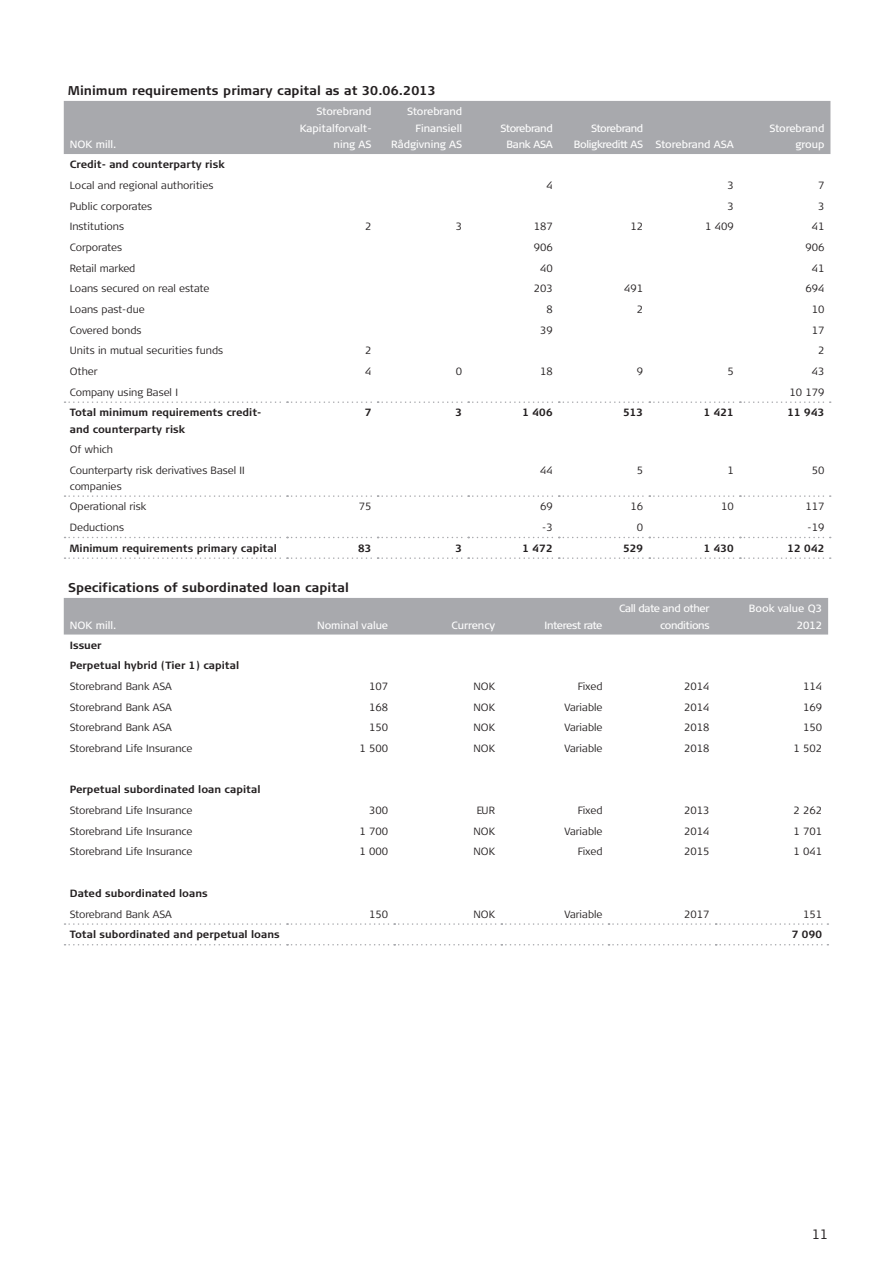
<style>
.page{position:relative;width:893px;height:1263px;background:#fff}
.page>*{position:absolute;margin:0;border:0;box-sizing:border-box;transform-origin:0 0}
.t1{font:300 13.5px "Signa Column";color:#231f20}
.Brødtekst{font:700 12.75px "Signa Column";color:#231f20}
.t2{font:300 10.5px/16.5px "Signa Column";color:#231f20}
.t3{font:700 10.5px/16.5px "Signa Column";color:#231f20}
.t4{font:10.5px/16.5px "Signa Column";letter-spacing:-.01em;color:#fff;text-align:right}
.t5{font:10.5px/16.5px "Signa Column";letter-spacing:-.03em;color:#fff;text-align:right}
.t6{font:10.5px "Signa Column";letter-spacing:-.055em;color:#fff}
</style>
<div class="page">
<div style="left:64px;top:101px;width:766px;height:53px;background:#a8a9ad"></div>
<svg style="left:65px;top:401px;width:766px;height:2px"></svg>
<svg style="left:65px;top:495px;width:766px;height:2px"></svg>
<svg style="left:65px;top:537px;width:766px;height:1px"></svg>
<svg style="left:65px;top:557px;width:766px;height:2px"></svg>
<div style="left:64px;top:598px;width:764px;height:36px;background:#a8a9ad"></div>
<svg style="left:65px;top:923px;width:763px;height:2px"></svg>
<svg style="left:65px;top:944px;width:763px;height:1px"></svg>
<p class="Brødtekst" style="left:68px;top:83px;width:369px">Minimum requirements primary capital as at 30.06.2013</p>
<p class="t4" style="left:70px;top:136px;width:48px">NOK mill.</p>
<p class="t4" style="left:300px;top:103px;width:73px">Storebrand<br>Kapitalforvalt&shy;ning AS</p>
<p class="t4" style="left:391px;top:103px;width:73px">Storebrand<br>Finansiell<br>Rådgivning AS</p>
<p class="t5" style="left:501px;top:120px;width:54px;text-align:center">Storebrand<br>Bank ASA</p>
<p class="t5" style="left:574px;top:120px;width:71px">Storebrand<br>Boligkreditt AS</p>
<p class="t4" style="left:655px;top:136px;width:80px">Storebrand ASA</p>
<p class="t4" style="left:769px;top:120px;width:57px">Storebrand group</p>
<p class="t3" style="left:70px;top:156px;width:156px">Credit- and counterparty risk</p>
<p class="t2" style="left:70px;top:177px;width:145px">Local and regional authorities</p>
<p class="t2" style="left:546px;top:177px;width:8px">4</p>
<p class="t2" style="left:727px;top:177px;width:8px">3</p>
<p class="t2" style="left:818px;top:177px;width:8px">7</p>
<p class="t2" style="left:70px;top:198px;width:84px">Public corporates</p>
<p class="t2" style="left:727px;top:198px;width:8px">3</p>
<p class="t2" style="left:818px;top:198px;width:8px">3</p>
<p class="t2" style="left:70px;top:218px;width:56px">Institutions</p>
<p class="t2" style="left:365px;top:218px;width:8px">2</p>
<p class="t2" style="left:456px;top:218px;width:8px">3</p>
<p class="t2" style="left:534px;top:218px;width:21px">187</p>
<p class="t2" style="left:631px;top:218px;width:14px">12</p>
<p class="t2" style="left:705px;top:218px;width:30px">1 409</p>
<p class="t2" style="left:812px;top:218px;width:14px">41</p>
<p class="t2" style="left:70px;top:239px;width:54px">Corporates</p>
<p class="t2" style="left:534px;top:239px;width:21px">906</p>
<p class="t2" style="left:805px;top:239px;width:21px">906</p>
<p class="t2" style="left:70px;top:260px;width:67px">Retail marked</p>
<p class="t2" style="left:540px;top:260px;width:14px">40</p>
<p class="t2" style="left:812px;top:260px;width:14px">41</p>
<p class="t2" style="left:70px;top:280px;width:141px">Loans secured on real estate</p>
<p class="t2" style="left:534px;top:280px;width:21px">203</p>
<p class="t2" style="left:624px;top:280px;width:21px">491</p>
<p class="t2" style="left:805px;top:280px;width:21px">694</p>
<p class="t2" style="left:70px;top:301px;width:76px">Loans past-due</p>
<p class="t2" style="left:546px;top:301px;width:8px">8</p>
<p class="t2" style="left:637px;top:301px;width:8px">2</p>
<p class="t2" style="left:812px;top:301px;width:14px">10</p>
<p class="t2" style="left:70px;top:322px;width:73px">Covered bonds</p>
<p class="t2" style="left:540px;top:322px;width:14px">39</p>
<p class="t2" style="left:812px;top:322px;width:14px">17</p>
<p class="t2" style="left:70px;top:342px;width:155px">Units in mutual securities funds</p>
<p class="t2" style="left:365px;top:342px;width:8px">2</p>
<p class="t2" style="left:818px;top:342px;width:8px">2</p>
<p class="t2" style="left:70px;top:363px;width:30px">Other</p>
<p class="t2" style="left:365px;top:363px;width:8px">4</p>
<p class="t2" style="left:456px;top:363px;width:8px">0</p>
<p class="t2" style="left:540px;top:363px;width:14px">18</p>
<p class="t2" style="left:637px;top:363px;width:8px">9</p>
<p class="t2" style="left:727px;top:363px;width:8px">5</p>
<p class="t2" style="left:812px;top:363px;width:14px">43</p>
<p class="t2" style="left:70px;top:384px;width:110px">Company using Basel I</p>
<p class="t2" style="left:789px;top:384px;width:37px">10 179</p>
<p class="t3" style="left:70px;top:404px;width:193px">Total minimum requirements credit&shy;and counterparty risk</p>
<p class="t3" style="left:365px;top:404px;width:8px">7</p>
<p class="t3" style="left:455px;top:404px;width:8px">3</p>
<p class="t3" style="left:522px;top:404px;width:32px">1 406</p>
<p class="t3" style="left:623px;top:404px;width:22px">513</p>
<p class="t3" style="left:704px;top:404px;width:32px">1 421</p>
<p class="t3" style="left:787px;top:404px;width:38px">11 943</p>
<p class="t2" style="left:70px;top:441px;width:45px">Of which</p>
<p class="t2" style="left:70px;top:462px;width:176px">Counterparty risk derivatives Basel II companies</p>
<p class="t2" style="left:540px;top:462px;width:14px">44</p>
<p class="t2" style="left:637px;top:462px;width:8px">5</p>
<p class="t2" style="left:727px;top:462px;width:8px">1</p>
<p class="t2" style="left:812px;top:462px;width:14px">50</p>
<p class="t2" style="left:70px;top:498px;width:78px">Operational risk</p>
<p class="t2" style="left:359px;top:498px;width:14px">75</p>
<p class="t2" style="left:540px;top:498px;width:14px">69</p>
<p class="t2" style="left:631px;top:498px;width:14px">16</p>
<p class="t2" style="left:721px;top:498px;width:14px">10</p>
<p class="t2" style="left:805px;top:498px;width:21px">117</p>
<p class="t2" style="left:70px;top:519px;width:56px">Deductions</p>
<p class="t2" style="left:542px;top:519px;width:12px">-3</p>
<p class="t2" style="left:637px;top:519px;width:8px">0</p>
<p class="t2" style="left:807px;top:519px;width:18px">-19</p>
<p class="t3" style="left:70px;top:540px;width:209px">Minimum requirements primary capital</p>
<p class="t3" style="left:358px;top:540px;width:15px">83</p>
<p class="t3" style="left:455px;top:540px;width:8px">3</p>
<p class="t3" style="left:522px;top:540px;width:32px">1 472</p>
<p class="t3" style="left:623px;top:540px;width:22px">529</p>
<p class="t3" style="left:704px;top:540px;width:32px">1 430</p>
<p class="t3" style="left:787px;top:540px;width:38px">12 042</p>
<p class="Brødtekst" style="left:68px;top:580px;width:282px">Specifications of subordinated loan capital</p>
<p class="t4" style="left:70px;top:617px;width:48px">NOK mill.</p>
<p class="t4" style="left:317px;top:617px;width:73px">Nominal value</p>
<p class="t4" style="left:452px;top:617px;width:45px">Currency</p>
<p class="t6" style="left:545px;top:619px;width:59px">Interest rate</p>
<p class="t5" style="left:619px;top:600px;width:92px">Call date and other conditions</p>
<p class="t4" style="left:749px;top:600px;width:75px">Book value Q3<br>2012</p>
<p class="t3" style="left:70px;top:637px;width:33px">Issuer</p>
<p class="t3" style="left:70px;top:657px;width:171px">Perpetual hybrid (Tier 1) capital</p>
<p class="t2" style="left:70px;top:678px;width:104px">Storebrand Bank ASA</p>
<p class="t2" style="left:369px;top:678px;width:21px">107</p>
<p class="t2" style="left:473px;top:678px;width:23px">NOK</p>
<p class="t2" style="left:578px;top:678px;width:26px">Fixed</p>
<p class="t2" style="left:684px;top:678px;width:27px">2014</p>
<p class="t2" style="left:803px;top:678px;width:21px">114</p>
<p class="t2" style="left:70px;top:699px;width:104px">Storebrand Bank ASA</p>
<p class="t2" style="left:369px;top:699px;width:21px">168</p>
<p class="t2" style="left:473px;top:699px;width:23px">NOK</p>
<p class="t2" style="left:564px;top:699px;width:40px">Variable</p>
<p class="t2" style="left:684px;top:699px;width:27px">2014</p>
<p class="t2" style="left:803px;top:699px;width:21px">169</p>
<p class="t2" style="left:70px;top:719px;width:104px">Storebrand Bank ASA</p>
<p class="t2" style="left:369px;top:719px;width:21px">150</p>
<p class="t2" style="left:473px;top:719px;width:23px">NOK</p>
<p class="t2" style="left:564px;top:719px;width:40px">Variable</p>
<p class="t2" style="left:684px;top:719px;width:27px">2018</p>
<p class="t2" style="left:803px;top:719px;width:21px">150</p>
<p class="t2" style="left:70px;top:740px;width:124px">Storebrand Life Insurance</p>
<p class="t2" style="left:359px;top:740px;width:30px">1 500</p>
<p class="t2" style="left:473px;top:740px;width:23px">NOK</p>
<p class="t2" style="left:564px;top:740px;width:40px">Variable</p>
<p class="t2" style="left:684px;top:740px;width:27px">2018</p>
<p class="t2" style="left:793px;top:740px;width:30px">1 502</p>
<p class="t3" style="left:70px;top:781px;width:192px">Perpetual subordinated loan capital</p>
<p class="t2" style="left:70px;top:802px;width:124px">Storebrand Life Insurance</p>
<p class="t2" style="left:369px;top:802px;width:21px">300</p>
<p class="t2" style="left:477px;top:802px;width:20px">EUR</p>
<p class="t2" style="left:578px;top:802px;width:26px">Fixed</p>
<p class="t2" style="left:684px;top:802px;width:27px">2013</p>
<p class="t2" style="left:793px;top:802px;width:30px">2 262</p>
<p class="t2" style="left:70px;top:823px;width:124px">Storebrand Life Insurance</p>
<p class="t2" style="left:359px;top:823px;width:30px">1 700</p>
<p class="t2" style="left:473px;top:823px;width:23px">NOK</p>
<p class="t2" style="left:564px;top:823px;width:40px">Variable</p>
<p class="t2" style="left:684px;top:823px;width:27px">2014</p>
<p class="t2" style="left:793px;top:823px;width:30px">1 701</p>
<p class="t2" style="left:70px;top:844px;width:124px">Storebrand Life Insurance</p>
<p class="t2" style="left:359px;top:844px;width:30px">1 000</p>
<p class="t2" style="left:473px;top:844px;width:23px">NOK</p>
<p class="t2" style="left:578px;top:844px;width:26px">Fixed</p>
<p class="t2" style="left:684px;top:844px;width:27px">2015</p>
<p class="t2" style="left:793px;top:844px;width:30px">1 041</p>
<p class="t3" style="left:70px;top:885px;width:140px">Dated subordinated loans</p>
<p class="t2" style="left:70px;top:906px;width:104px">Storebrand Bank ASA</p>
<p class="t2" style="left:369px;top:906px;width:21px">150</p>
<p class="t2" style="left:473px;top:906px;width:23px">NOK</p>
<p class="t2" style="left:564px;top:906px;width:40px">Variable</p>
<p class="t2" style="left:684px;top:906px;width:27px">2017</p>
<p class="t2" style="left:803px;top:906px;width:21px">151</p>
<p class="t3" style="left:70px;top:926px;width:211px">Total subordinated and perpetual loans</p>
<p class="t3" style="left:792px;top:926px;width:32px">7 090</p>
<p class="t1" style="left:812px;top:1226px;width:18px">11</p>
</div>
